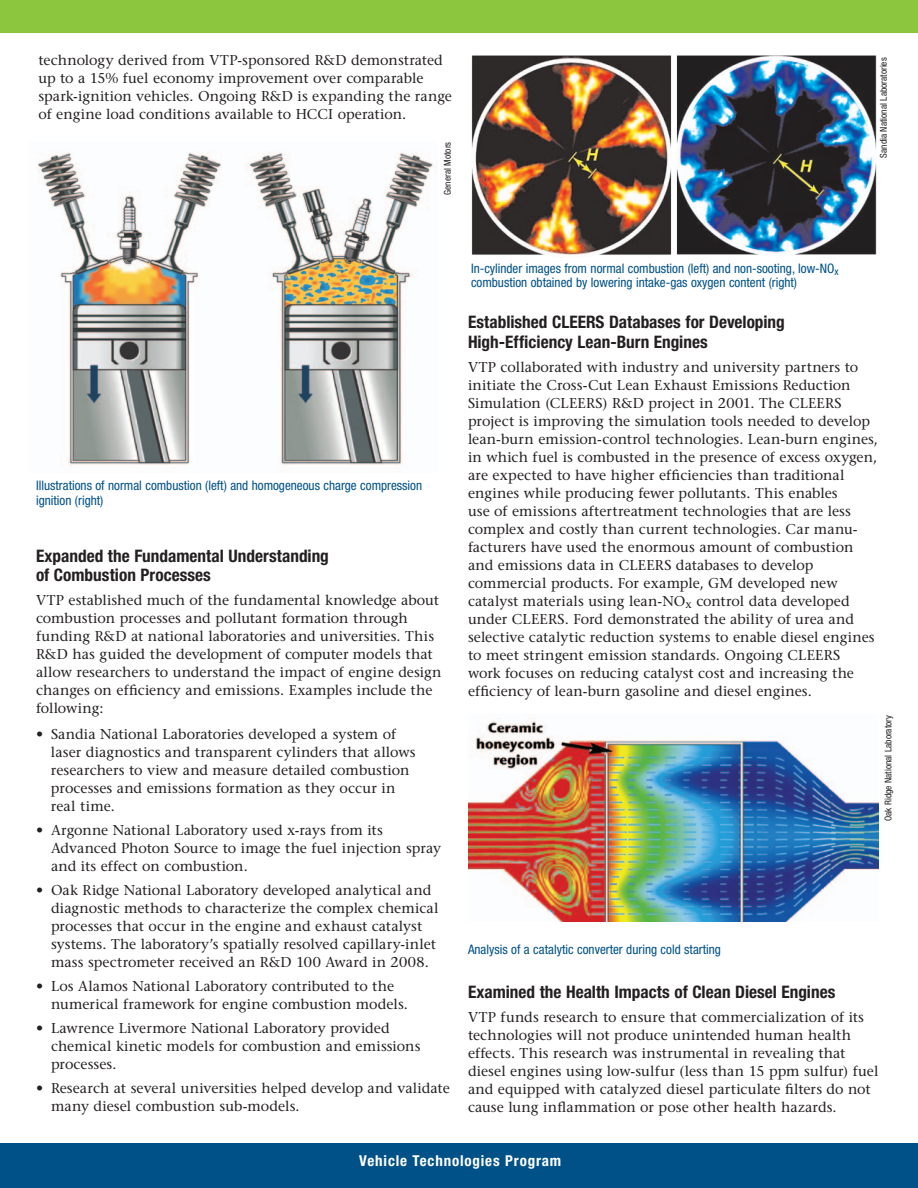
<style>
.page{position:relative;width:918px;height:1188px;background:#fff}
.page>*{position:absolute;margin:0;border:0;box-sizing:border-box;transform-origin:0 0}
.subhd_2{font:700 condensed 17.25px/19.2px "Helvetica Neue LT Std";color:#231f20}
.subhd_1{font:700 condensed 15px "Helvetica Neue LT Std";letter-spacing:.055em;color:#fff}
.Base_text{font:14.25px/18px "Stone Serif";letter-spacing:.005em;color:#231f20}
.Bullets{font:14.25px/18px "Stone Serif";letter-spacing:.005em;color:#231f20}
.Captions{font:condensed 13.2px/14.5px "Helvetica Neue LT Std";color:#005187}
.photo_credit{font:condensed 9.3px "Helvetica Neue LT Std";color:#231f20}
</style>
<div class="page">
<div style="left:0;top:1144px;width:918px;height:44px;background:#005187"></div>
<div style="left:0;top:0;width:918px;height:33px;background:#8bc63e"></div>
<img style="left:468px;top:718px;width:411px;height:203px">
<img style="left:37px;top:152px;width:399px;height:314px">
<img style="left:471px;top:55px;width:406px;height:200px">
<p class="Base_text" style="left:38px;top:51px;width:415px">technology derived from VTP-sponsored R&amp;D demonstrated up to a 15% fuel economy improvement over comparable spark-ignition vehicles. Ongoing R&amp;D is expanding the range of engine load conditions available to HCCI operation.</p>
<p class="photo_credit" style="left:442px;top:195px;width:54px;rotate:-90deg">General Motors</p>
<p class="Captions" style="left:471px;top:261px;width:369px">In-cylinder images from normal combustion (left) and non-sooting, low-NO<sub>x </sub>combustion obtained by lowering intake-gas oxygen content (right)</p>
<p class="photo_credit" style="left:878px;top:158px;width:102px;rotate:-90deg">Sandia National Laboratories</p>
<p class="subhd_2" style="left:468px;top:312px;width:318px">Established CLEERS Databases for Developing<br>High-Efficiency Lean-Burn Engines</p>
<p class="Base_text" style="left:468px;top:358px;width:412px">VTP collaborated with industry and university partners to initiate the Cross-Cut Lean Exhaust Emissions Reduction Simulation (CLEERS) R&amp;D project in 2001. The CLEERS project is improving the simulation tools needed to develop lean-burn emission-control technologies. Lean-burn engines, in which fuel is combusted in the presence of excess oxygen, are expected to have higher efficiencies than traditional engines while producing fewer pollutants. This enables<br>use of emissions aftertreatment technologies that are less complex and costly than current technologies. Car manu&shy;facturers have used the enormous amount of combustion and emissions data in CLEERS databases to develop commercial products. For example, GM developed new catalyst materials using lean-NO<sub>x</sub> control data developed under CLEERS. Ford demonstrated the ability of urea and selective catalytic reduction systems to enable diesel engines to meet stringent emission standards. Ongoing CLEERS<br>work focuses on reducing catalyst cost and increasing the efficiency of lean-burn gasoline and diesel engines.</p>
<p class="Captions" style="left:36px;top:478px;width:388px">Illustrations of normal combustion (left) and homogeneous charge compression ignition (right)</p>
<p class="subhd_2" style="left:36px;top:546px;width:294px">Expanded the Fundamental Understanding of Combustion Processes</p>
<p class="Base_text" style="left:36px;top:591px;width:407px">VTP established much of the fundamental knowledge about combustion processes and pollutant formation through funding R&amp;D at national laboratories and universities. This R&amp;D has guided the development of computer models that allow researchers to understand the impact of engine design changes on efficiency and emissions. Examples include the following:</p>
<p class="Bullets" style="left:51px;top:725px;width:366px;text-indent:-15px">• Sandia National Laboratories developed a system of laser diagnostics and transparent cylinders that allows researchers to view and measure detailed combustion processes and emissions formation as they occur in real time.</p>
<p class="Bullets" style="left:51px;top:821px;width:392px;text-indent:-15px">• Argonne National Laboratory used x-rays from its<br>Advanced Photon Source to image the fuel injection spray and its effect on combustion.</p>
<p class="Bullets" style="left:51px;top:881px;width:389px;text-indent:-15px">• Oak Ridge National Laboratory developed analytical and diagnostic methods to characterize the complex chemical processes that occur in the engine and exhaust catalyst systems. The laboratory’s spatially resolved capillary-inlet mass spectrometer received an R&amp;D 100 Award in 2008.</p>
<p class="Bullets" style="left:51px;top:977px;width:359px;text-indent:-15px">• Los Alamos National Laboratory contributed to the numerical framework for engine combustion models.</p>
<p class="Bullets" style="left:51px;top:1019px;width:371px;text-indent:-15px">• Lawrence Livermore National Laboratory provided chemical kinetic models for combustion and emissions processes.</p>
<p class="Bullets" style="left:51px;top:1079px;width:400px;text-indent:-15px">• Research at several universities helped develop and validate many diesel combustion sub-models.</p>
<p class="photo_credit" style="left:883px;top:821px;width:108px;rotate:-90deg">Oak Ridge National Laboratory</p>
<p class="Captions" style="left:468px;top:941px;width:254px">Analysis of a catalytic converter during cold starting</p>
<p class="subhd_2" style="left:468px;top:982px;width:369px">Examined the Health Impacts of Clean Diesel Engines</p>
<p class="Base_text" style="left:468px;top:1008px;width:412px">VTP funds research to ensure that commercialization of its technologies will not produce unintended human health effects. This research was instrumental in revealing that diesel engines using low-sulfur (less than 15 ppm sulfur) fuel and equipped with catalyzed diesel particulate filters do not cause lung inflammation or pose other health hazards.</p>
<p class="subhd_1" style="left:359px;top:1151px;width:204px">Vehicle Technologies Program</p>
</div>
